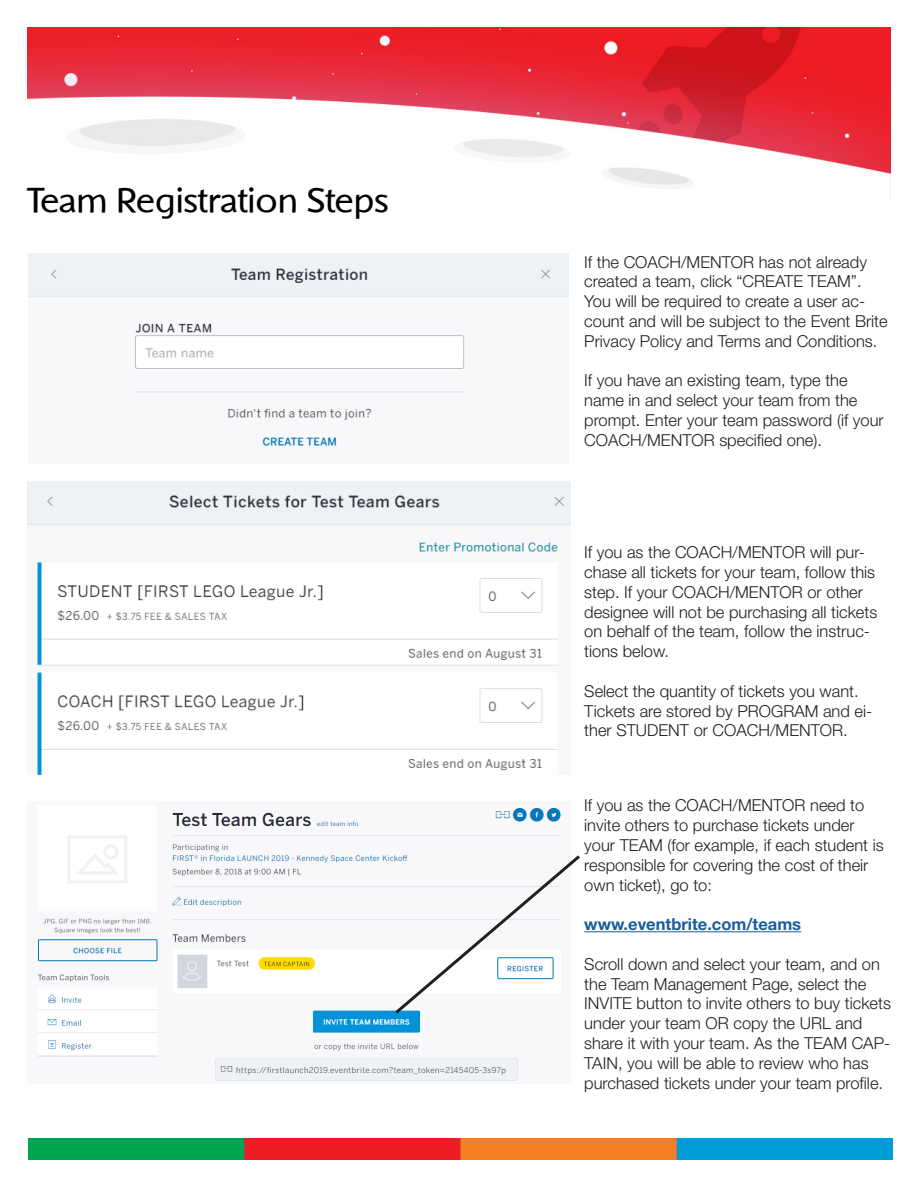
<style>
.page{position:relative;width:918px;height:1188px;background:#fff}
.page>*{position:absolute;margin:0;border:0;box-sizing:border-box;transform-origin:0 0}
.t1{font:36px "Shinn RR";color:#000}
.t2{font:300 16.5px/19.8px "Helvetica Neue";color:#231f20}
.t3{font:700 16.5px "Helvetica Neue";color:#175d9e}
</style>
<div class="page">
<img style="left:27px;top:27px;width:864px;height:173px">
<img style="left:29px;top:253px;width:539px;height:194px">
<img style="left:27px;top:481px;width:543px;height:294px">
<img style="left:29px;top:1138px;width:864px;height:22px">
<img style="left:37px;top:807px;width:524px;height:274px">
<hr style="left:584px;top:931px;width:217px;height:1px;background:#175d9e">
<svg style="left:392px;top:852px;width:188px;height:165px"></svg>
<p class="t1" style="left:27px;top:179px;width:363px">Team Registration Steps</p>
<p class="t2" style="left:584px;top:252px;width:305px">If the COACH/MENTOR has not already created a team, click “CREATE TEAM”.<br>You will be required to create a user ac&shy;count and will be subject to the Event Brite Privacy Policy and Terms and Conditions.</p>
<p class="t2" style="left:584px;top:370px;width:301px">If you have an existing team, type the name in and select your team from the prompt. Enter your team password (if your COACH/MENTOR specified one).</p>
<p class="t2" style="left:584px;top:542px;width:295px">If you as the COACH/MENTOR will pur&shy;chase all tickets for your team, follow this step. If your COACH/MENTOR or other designee will not be purchasing all tickets on behalf of the team, follow the instruc&shy;tions below.</p>
<p class="t2" style="left:584px;top:681px;width:290px">Select the quantity of tickets you want.<br>Tickets are stored by PROGRAM and ei&shy;ther STUDENT or COACH/MENTOR.</p>
<p class="t2" style="left:584px;top:795px;width:301px">If you as the COACH/MENTOR need to invite others to purchase tickets under your TEAM (for example, if each student is responsible for covering the cost of their own ticket), go to:</p>
<p class="t3" style="left:584px;top:914px;width:218px">www.eventbrite.com/teams</p>
<p class="t2" style="left:584px;top:954px;width:308px">Scroll down and select your team, and on the Team Management Page, select the INVITE button to invite others to buy tickets under your team OR copy the URL and share it with your team. As the TEAM CAP-TAIN, you will be able to review who has purchased tickets under your team profile.</p>
</div>
